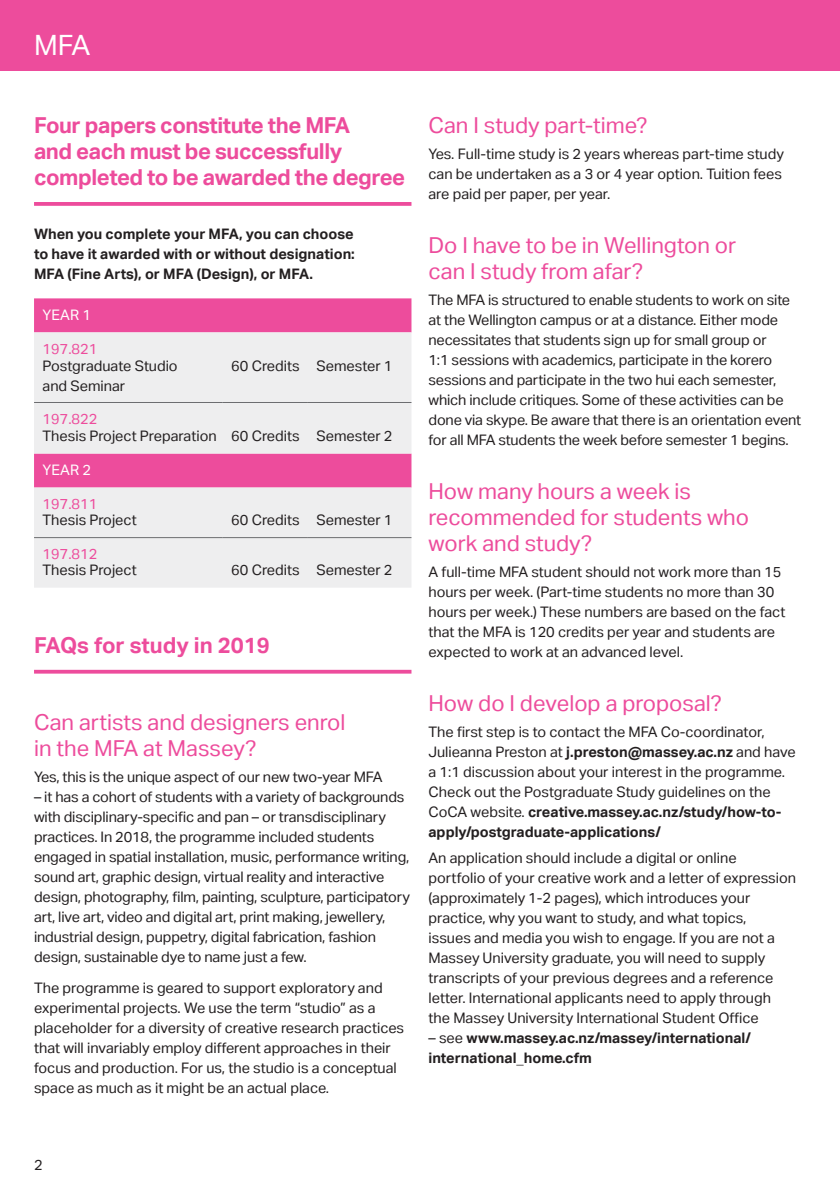
<style>
.page{position:relative;width:840px;height:1191px;background:#fff}
.page>*{position:absolute;margin:0;border:0;box-sizing:border-box;transform-origin:0 0}
.t1{font:28px "Aktiv Grotesk";color:#fff}
.t2{font:22px/26px "Aktiv Grotesk";color:#ed4c9c}
.t3{font:700 22px/26px "Aktiv Grotesk";letter-spacing:-.02em;color:#ed4c9c}
.t4{font:700 22px "Aktiv Grotesk";color:#ed4c9c}
.t5{font:14.4px/20px "Aktiv Grotesk";color:#231f20}
.t6{font:700 14.4px/20px "Aktiv Grotesk";color:#231f20;text-align:justify}
.t7{font:14.4px "Aktiv Grotesk";color:#ed4c9c}
.t8{font:14.4px "Aktiv Grotesk";color:#fff}
.s1{font-weight:700}
.s2{font-weight:400}
</style>
<div class="page">
<hr style="left:34px;top:670px;width:377px;height:3px;background:#ed4c9c">
<svg style="left:34px;top:202px;width:377px;height:4px;background:#ed54a0"></svg>
<div style="left:34px;top:298px;width:377px;height:34px;background:#ed4c9c"></div>
<svg style="left:34px;top:332px;width:377px;height:255px;background:#edd8e3"></svg>
<hr style="left:34px;top:537px;width:189px;height:1px;background:#6c6d70">
<hr style="left:223px;top:537px;width:85px;height:1px;background:#6c6d70">
<hr style="left:308px;top:537px;width:103px;height:1px;background:#6c6d70">
<hr style="left:34px;top:402px;width:189px;height:1px;background:#6c6d70">
<hr style="left:223px;top:402px;width:85px;height:1px;background:#6c6d70">
<hr style="left:308px;top:402px;width:103px;height:1px;background:#6c6d70">
<div style="left:0;top:0;width:839px;height:71px;background:#ed4c9c"></div>
<h1 class="t1" style="left:34px;top:29px;width:58px">MFA</h1>
<h2 class="t3" style="left:34px;top:112px;width:372px">Four papers constitute the MFA<br>and each must be successfully completed to be awarded the degree</h2>
<p class="t6" style="left:34px;top:224px;width:322px">When you complete your MFA, you can choose to have it awarded with or without designation:<br>MFA (Fine Arts), or MFA (Design), or MFA.</p>
<p class="t8" style="left:43px;top:306px;width:50px">YEAR 1</p>
<p class="t7" style="left:43px;top:340px;width:56px">197.821</p>
<p class="t5" style="left:43px;top:356px;width:136px">Postgraduate Studio and Seminar</p>
<p class="t5" style="left:231px;top:356px;width:163px">60 Credits Semester 1</p>
<p class="t7" style="left:43px;top:410px;width:56px">197.822</p>
<p class="t5" style="left:43px;top:426px;width:351px">Thesis Project Preparation 60 Credits Semester 2</p>
<p class="t8" style="left:43px;top:461px;width:50px">YEAR 2</p>
<p class="t7" style="left:43px;top:495px;width:56px">197.811</p>
<p class="t5" style="left:43px;top:510px;width:96px">Thesis Project</p>
<p class="t5" style="left:231px;top:510px;width:163px">60 Credits Semester 1</p>
<p class="t7" style="left:43px;top:546px;width:56px">197.812</p>
<p class="t5" style="left:43px;top:560px;width:96px">Thesis Project</p>
<p class="t5" style="left:231px;top:560px;width:163px">60 Credits Semester 2</p>
<h2 class="t4" style="left:34px;top:631px;width:237px">FAQs for study in 2019</h2>
<h2 class="t2" style="left:34px;top:709px;width:312px">Can artists and designers enrol in the MFA at Massey?</h2>
<p class="t5" style="left:34px;top:766px;width:350px">Yes, this is the unique aspect of our new two-year MFA</p>
<p class="t5" style="left:34px;top:786px;width:377px">– it has a cohort of students with a variety of backgrounds with disciplinary-specific and pan – or transdisciplinary practices. In 2018, the programme included students engaged in spatial installation, music, performance writing, sound art, graphic design, virtual reality and interactive design, photography, film, painting, sculpture, participatory art, live art, video and digital art, print making, jewellery, industrial design, puppetry, digital fabrication, fashion design, sustainable dye to name just a few.</p>
<p class="t5" style="left:34px;top:977px;width:371px">The programme is geared to support exploratory and experimental projects. We use the term “studio” as a placeholder for a diversity of creative research practices that will invariably employ different approaches in their focus and production. For us, the studio is a conceptual space as much as it might be an actual place.</p>
<h2 class="t2" style="left:428px;top:112px;width:220px">Can I study part-time?</h2>
<p class="t5" style="left:428px;top:143px;width:357px">Yes. Full-time study is 2 years whereas part-time study can be undertaken as a 3 or 4 year option. Tuition fees are paid per paper, per year.</p>
<h2 class="t2" style="left:428px;top:232px;width:309px">Do I have to be in Wellington or can I study from afar?</h2>
<p class="t5" style="left:428px;top:289px;width:374px">The MFA is structured to enable students to work on site at the Wellington campus or at a distance. Either mode necessitates that students sign up for small group or<br>1:1 sessions with academics, participate in the korero sessions and participate in the two hui each semester, which include critiques. Some of these activities can be done via skype. Be aware that there is an orientation event for all MFA students the week before semester 1 begins.</p>
<h2 class="t2" style="left:428px;top:478px;width:322px">How many hours a week is recommended for students who work and study?</h2>
<p class="t5" style="left:428px;top:561px;width:358px">A full-time MFA student should not work more than 15 hours per week. (Part-time students no more than 30 hours per week.) These numbers are based on the fact that the MFA is 120 credits per year and students are expected to work at an advanced level.</p>
<h2 class="t2" style="left:428px;top:690px;width:295px">How do I develop a proposal?</h2>
<p class="t5" style="left:428px;top:721px;width:368px">The first step is to contact the MFA Co-coordinator, Julieanna Preston at <span class="s1">j.preston@massey.ac.nz</span> and have a 1:1 discussion about your interest in the programme.<br>Check out the Postgraduate Study guidelines on the CoCA website. <span class="s1">creative.massey.ac.nz/study/how-to&shy;apply/postgraduate-applications/</span></p>
<p class="t5" style="left:428px;top:847px;width:369px">An application should include a digital or online portfolio of your creative work and a letter of expression (approximately 1-2 pages), which introduces your practice, why you want to study, and what topics,<br>issues and media you wish to engage. If you are not a Massey University graduate, you will need to supply transcripts of your previous degrees and a reference letter. International applicants need to apply through the Massey University International Student Office</p>
<p class="t6" style="left:428px;top:1027px;width:324px"><span class="s2">– see</span> www.massey.ac.nz/massey/international/ international_home.cfm</p>
<p class="t5" style="left:34px;top:1155px;width:10px">2</p>
</div>
